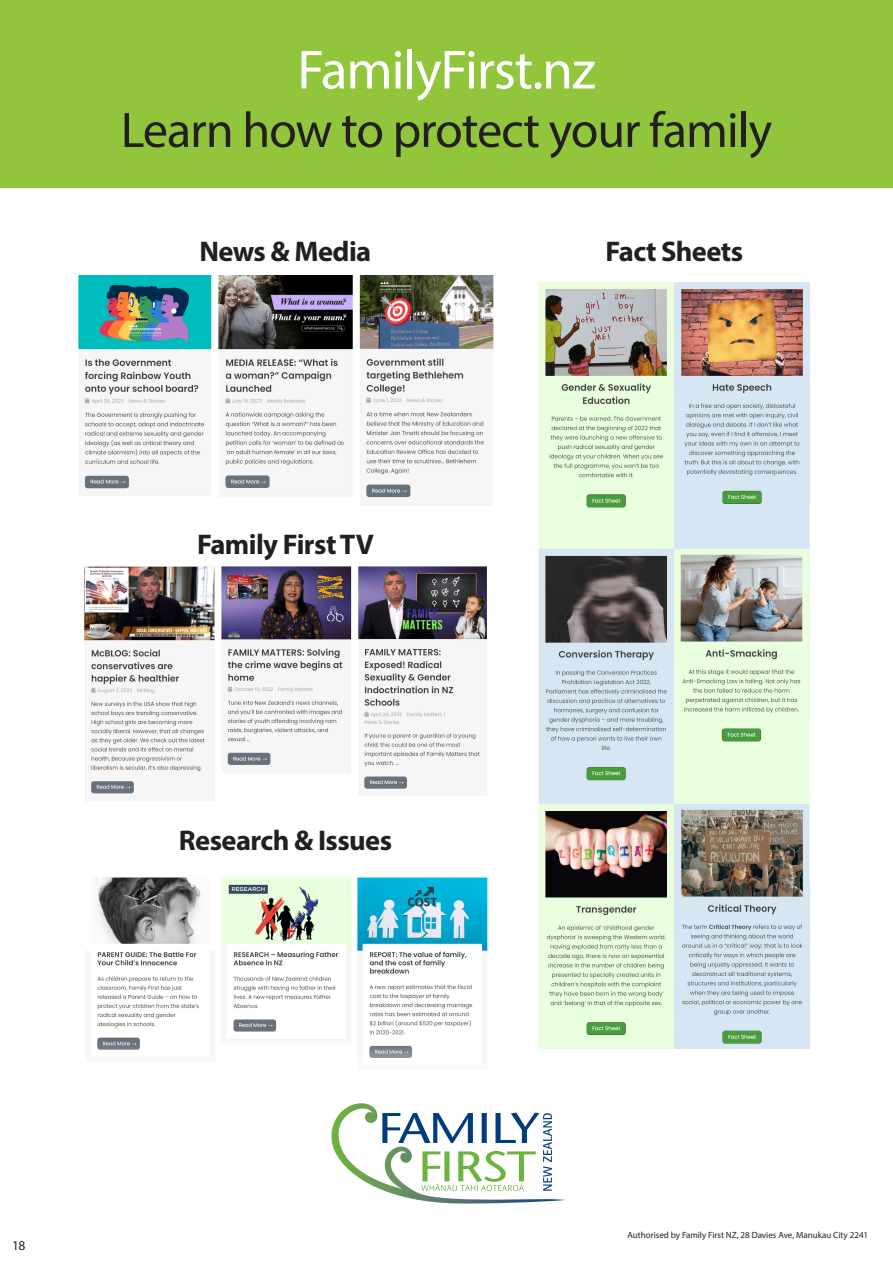
<style>
.page{position:relative;width:893px;height:1263px;background:#fff}
.page>*{position:absolute;margin:0;border:0;box-sizing:border-box;transform-origin:0 0}
.Body_Copy{font:55.5px "Myriad Pro";letter-spacing:-.02em;color:#fff}
.Body_Copy-2{font:50.25px "Myriad Pro";letter-spacing:-.02em;color:#231f20}
.Body_Copy-3{font:700 28.5px "Myriad Pro";letter-spacing:-.02em;color:#231f20}
.t1{font:13.5px "Myriad Pro";color:#231f20}
.t2{font:9px "Myriad Pro";color:#231f20}
</style>
<div class="page">
<div style="left:0;top:0;width:893px;height:187px;background:#90c53c"></div>
<img style="left:78px;top:276px;width:416px;height:228px">
<img style="left:84px;top:566px;width:403px;height:228px">
<img style="left:96px;top:877px;width:392px;height:181px">
<img style="left:539px;top:282px;width:271px;height:766px">
<svg style="left:331px;top:1103px;width:235px;height:101px"></svg>
<p class="Body_Copy" style="left:297px;top:36px;width:300px">FamilyFirst.nz</p>
<p class="Body_Copy-2" style="left:121px;top:99px;width:653px">Learn how to protect your family</p>
<p class="Body_Copy-3" style="left:200px;top:233px;width:173px">News &amp; Media</p>
<p class="Body_Copy-3" style="left:197px;top:526px;width:178px">Family First TV</p>
<p class="Body_Copy-3" style="left:179px;top:822px;width:215px">Research &amp; Issues</p>
<p class="Body_Copy-3" style="left:605px;top:233px;width:139px">Fact Sheets</p>
<h3 class="t1" style="left:12px;top:1237px;width:15px">18</h3>
<p class="t2" style="left:627px;top:1230px;width:242px">Authorised by Family First NZ, 28 Davies Ave, Manukau City 2241</p>
</div>
